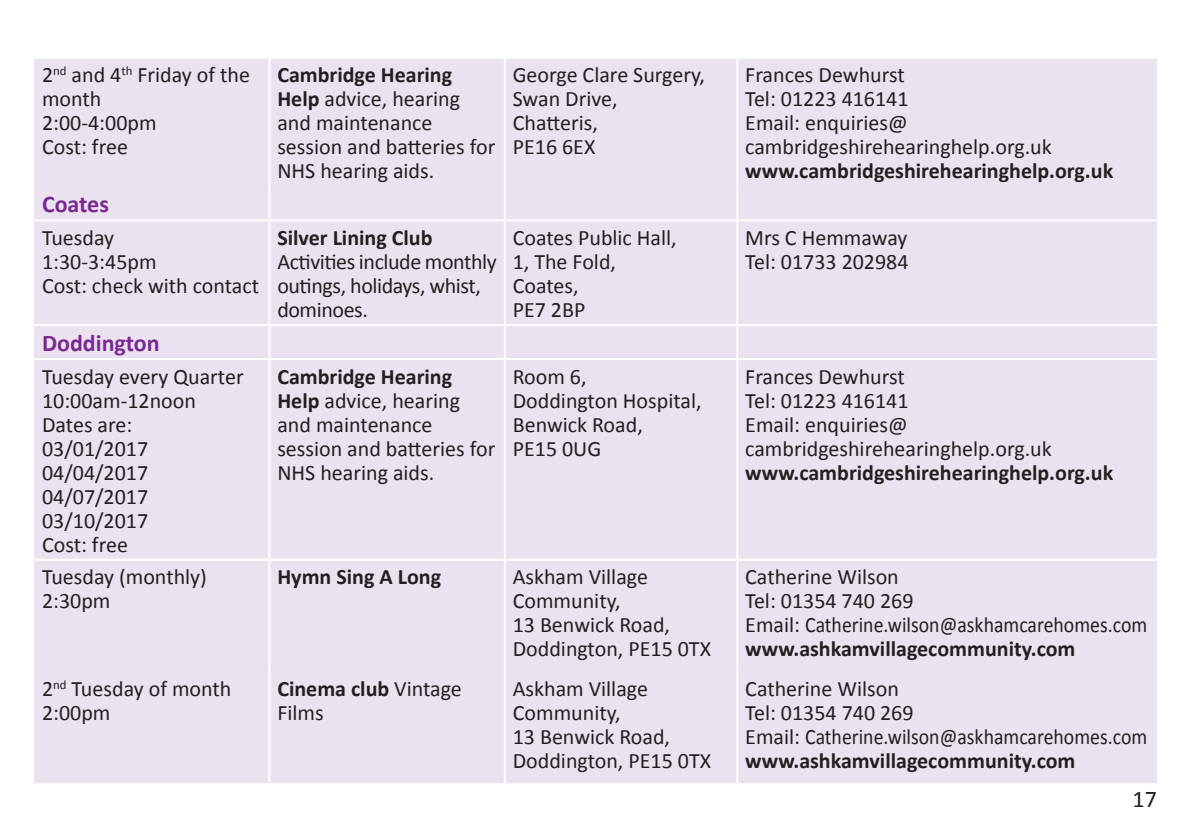
<style>
.page{position:relative;width:1191px;height:840px;background:#fff}
.page>*{position:absolute;margin:0;border:0;box-sizing:border-box;transform-origin:0 0}
.t1{font:700 24px "Calibri";color:#792a91}
.t2{font:24px "Calibri";color:#231f20}
.No_Spacing{font:22px/24px "Calibri";color:#231f20}
.No_Spacing-2{font:700 22px "Calibri";color:#231f20}
.No_Spacing-3{font:22px/24px "Calibri";letter-spacing:-.02em;color:#231f20}
.s1{font-weight:700}
</style>
<div class="page">
<div style="left:34px;top:59px;width:1123px;height:723px;background:#ebe2f0"></div>
<hr style="left:268px;top:59px;width:2px;height:127px;background:#fff">
<hr style="left:504px;top:59px;width:2px;height:127px;background:#fff">
<hr style="left:736px;top:59px;width:2px;height:127px;background:#fff">
<hr style="left:268px;top:186px;width:2px;height:33px;background:#fff">
<hr style="left:504px;top:186px;width:2px;height:33px;background:#fff">
<hr style="left:736px;top:186px;width:2px;height:33px;background:#fff">
<hr style="left:34px;top:219px;width:235px;height:2px;background:#fff">
<hr style="left:269px;top:219px;width:236px;height:2px;background:#fff">
<hr style="left:268px;top:221px;width:2px;height:103px;background:#fff">
<hr style="left:505px;top:219px;width:232px;height:2px;background:#fff">
<hr style="left:504px;top:221px;width:2px;height:103px;background:#fff">
<hr style="left:737px;top:219px;width:420px;height:2px;background:#fff">
<hr style="left:736px;top:221px;width:2px;height:103px;background:#fff">
<hr style="left:34px;top:324px;width:235px;height:2px;background:#fff">
<hr style="left:269px;top:324px;width:236px;height:2px;background:#fff">
<hr style="left:268px;top:326px;width:2px;height:32px;background:#fff">
<hr style="left:505px;top:324px;width:232px;height:2px;background:#fff">
<hr style="left:504px;top:326px;width:2px;height:32px;background:#fff">
<hr style="left:737px;top:324px;width:420px;height:2px;background:#fff">
<hr style="left:736px;top:326px;width:2px;height:32px;background:#fff">
<hr style="left:34px;top:358px;width:235px;height:2px;background:#fff">
<hr style="left:269px;top:358px;width:236px;height:2px;background:#fff">
<hr style="left:268px;top:360px;width:2px;height:198px;background:#fff">
<hr style="left:505px;top:358px;width:232px;height:2px;background:#fff">
<hr style="left:504px;top:360px;width:2px;height:198px;background:#fff">
<hr style="left:737px;top:358px;width:420px;height:2px;background:#fff">
<hr style="left:736px;top:360px;width:2px;height:198px;background:#fff">
<hr style="left:34px;top:558px;width:235px;height:2px;background:#fff">
<hr style="left:269px;top:558px;width:236px;height:2px;background:#fff">
<hr style="left:268px;top:560px;width:2px;height:111px;background:#fff">
<hr style="left:505px;top:558px;width:232px;height:2px;background:#fff">
<hr style="left:504px;top:560px;width:2px;height:111px;background:#fff">
<hr style="left:737px;top:558px;width:420px;height:2px;background:#fff">
<hr style="left:736px;top:560px;width:2px;height:111px;background:#fff">
<hr style="left:268px;top:671px;width:2px;height:111px;background:#fff">
<hr style="left:504px;top:671px;width:2px;height:111px;background:#fff">
<hr style="left:736px;top:671px;width:2px;height:111px;background:#fff">
<p class="No_Spacing" style="left:42px;top:62px;width:209px">2<sup>nd</sup> and 4<sup>th</sup> Friday of the month</p>
<p class="No_Spacing" style="left:42px;top:110px;width:116px">2:00-4:00pm</p>
<p class="No_Spacing" style="left:42px;top:134px;width:87px">Cost: free</p>
<p class="t1" style="left:42px;top:189px;width:68px">Coates</p>
<p class="No_Spacing" style="left:42px;top:224px;width:74px">Tuesday</p>
<p class="No_Spacing" style="left:42px;top:248px;width:116px">1:30-3:45pm</p>
<p class="No_Spacing" style="left:42px;top:272px;width:219px">Cost: check with contact</p>
<p class="t1" style="left:42px;top:327px;width:119px">Doddington</p>
<p class="No_Spacing" style="left:42px;top:363px;width:203px">Tuesday every Quarter</p>
<p class="No_Spacing" style="left:42px;top:387px;width:155px">10:00am-12noon</p>
<p class="No_Spacing" style="left:42px;top:411px;width:92px">Dates are:</p>
<p class="No_Spacing" style="left:42px;top:435px;width:108px">03/01/2017</p>
<p class="No_Spacing" style="left:42px;top:459px;width:108px">04/04/2017</p>
<p class="No_Spacing" style="left:42px;top:483px;width:108px">04/07/2017</p>
<p class="No_Spacing" style="left:42px;top:507px;width:108px">03/10/2017</p>
<p class="No_Spacing" style="left:42px;top:531px;width:87px">Cost: free</p>
<p class="No_Spacing" style="left:42px;top:563px;width:166px">Tuesday (monthly)</p>
<p class="No_Spacing" style="left:42px;top:587px;width:70px">2:30pm</p>
<p class="No_Spacing" style="left:42px;top:675px;width:191px">2<sup>nd</sup> Tuesday of month</p>
<p class="No_Spacing" style="left:42px;top:699px;width:70px">2:00pm</p>
<p class="No_Spacing" style="left:277px;top:62px;width:219px"><span class="s1">Cambridge Hearing<br>Help</span> advice, hearing and maintenance session and batteries for<br>NHS hearing aids.</p>
<p class="No_Spacing" style="left:513px;top:62px;width:194px">George Clare Surgery,</p>
<p class="No_Spacing" style="left:513px;top:86px;width:106px">Swan Drive,</p>
<p class="No_Spacing" style="left:513px;top:110px;width:87px">Chatteris,</p>
<p class="No_Spacing" style="left:513px;top:134px;width:84px">PE16 6EX</p>
<p class="No_Spacing-2" style="left:277px;top:223px;width:157px">Silver Lining Club</p>
<p class="No_Spacing-3" style="left:277px;top:248px;width:221px">Activities include monthly outings, holidays, whist, dominoes.</p>
<p class="No_Spacing" style="left:513px;top:224px;width:165px">Coates Public Hall,</p>
<p class="No_Spacing" style="left:513px;top:248px;width:105px">1, The Fold,</p>
<p class="No_Spacing" style="left:513px;top:272px;width:67px">Coates,</p>
<p class="No_Spacing" style="left:513px;top:296px;width:74px">PE7 2BP</p>
<p class="No_Spacing" style="left:277px;top:363px;width:219px"><span class="s1">Cambridge Hearing<br>Help</span> advice, hearing and maintenance session and batteries for<br>NHS hearing aids.</p>
<p class="No_Spacing" style="left:513px;top:363px;width:75px">Room 6,</p>
<p class="No_Spacing" style="left:513px;top:387px;width:190px">Doddington Hospital,</p>
<p class="No_Spacing" style="left:513px;top:411px;width:132px">Benwick Road,</p>
<p class="No_Spacing" style="left:513px;top:435px;width:90px">PE15 0UG</p>
<p class="No_Spacing-2" style="left:277px;top:562px;width:165px">Hymn Sing A Long</p>
<p class="No_Spacing" style="left:513px;top:563px;width:137px">Askham Village<br>Community,</p>
<p class="No_Spacing" style="left:513px;top:611px;width:159px">13 Benwick Road,</p>
<p class="No_Spacing" style="left:513px;top:635px;width:200px">Doddington, PE15 0TX</p>
<p class="No_Spacing" style="left:277px;top:675px;width:186px"><span class="s1">Cinema club</span> Vintage<br>Films</p>
<p class="No_Spacing" style="left:513px;top:675px;width:137px">Askham Village<br>Community,</p>
<p class="No_Spacing" style="left:513px;top:723px;width:159px">13 Benwick Road,</p>
<p class="No_Spacing" style="left:513px;top:747px;width:200px">Doddington, PE15 0TX</p>
<p class="No_Spacing" style="left:745px;top:62px;width:161px">Frances Dewhurst</p>
<p class="No_Spacing" style="left:745px;top:86px;width:165px">Tel: 01223 416141</p>
<p class="No_Spacing" style="left:745px;top:110px;width:308px">Email: enquiries@ cambridgeshirehearinghelp.org.uk</p>
<p class="No_Spacing-2" style="left:745px;top:157px;width:369px">www.cambridgeshirehearinghelp.org.uk</p>
<p class="No_Spacing" style="left:745px;top:224px;width:164px">Mrs C Hemmaway</p>
<p class="No_Spacing" style="left:745px;top:248px;width:165px">Tel: 01733 202984</p>
<p class="No_Spacing" style="left:745px;top:363px;width:161px">Frances Dewhurst</p>
<p class="No_Spacing" style="left:745px;top:387px;width:165px">Tel: 01223 416141</p>
<p class="No_Spacing" style="left:745px;top:411px;width:308px">Email: enquiries@ cambridgeshirehearinghelp.org.uk</p>
<p class="No_Spacing-2" style="left:745px;top:458px;width:369px">www.cambridgeshirehearinghelp.org.uk</p>
<p class="No_Spacing" style="left:745px;top:563px;width:155px">Catherine Wilson</p>
<p class="No_Spacing" style="left:745px;top:587px;width:170px">Tel: 01354 740 269</p>
<p class="No_Spacing" style="left:745px;top:611px;width:404px">Email: Catherine.wilson@askhamcarehomes.com</p>
<p class="No_Spacing-2" style="left:745px;top:634px;width:332px">www.ashkamvillagecommunity.com</p>
<p class="No_Spacing" style="left:745px;top:675px;width:155px">Catherine Wilson</p>
<p class="No_Spacing" style="left:745px;top:699px;width:170px">Tel: 01354 740 269</p>
<p class="No_Spacing" style="left:745px;top:723px;width:403px">Email: Catherine.wilson@askhamcarehomes.com</p>
<p class="No_Spacing-2" style="left:745px;top:746px;width:332px">www.ashkamvillagecommunity.com</p>
<p class="t2" style="left:1132px;top:783px;width:26px">17</p>
</div>
